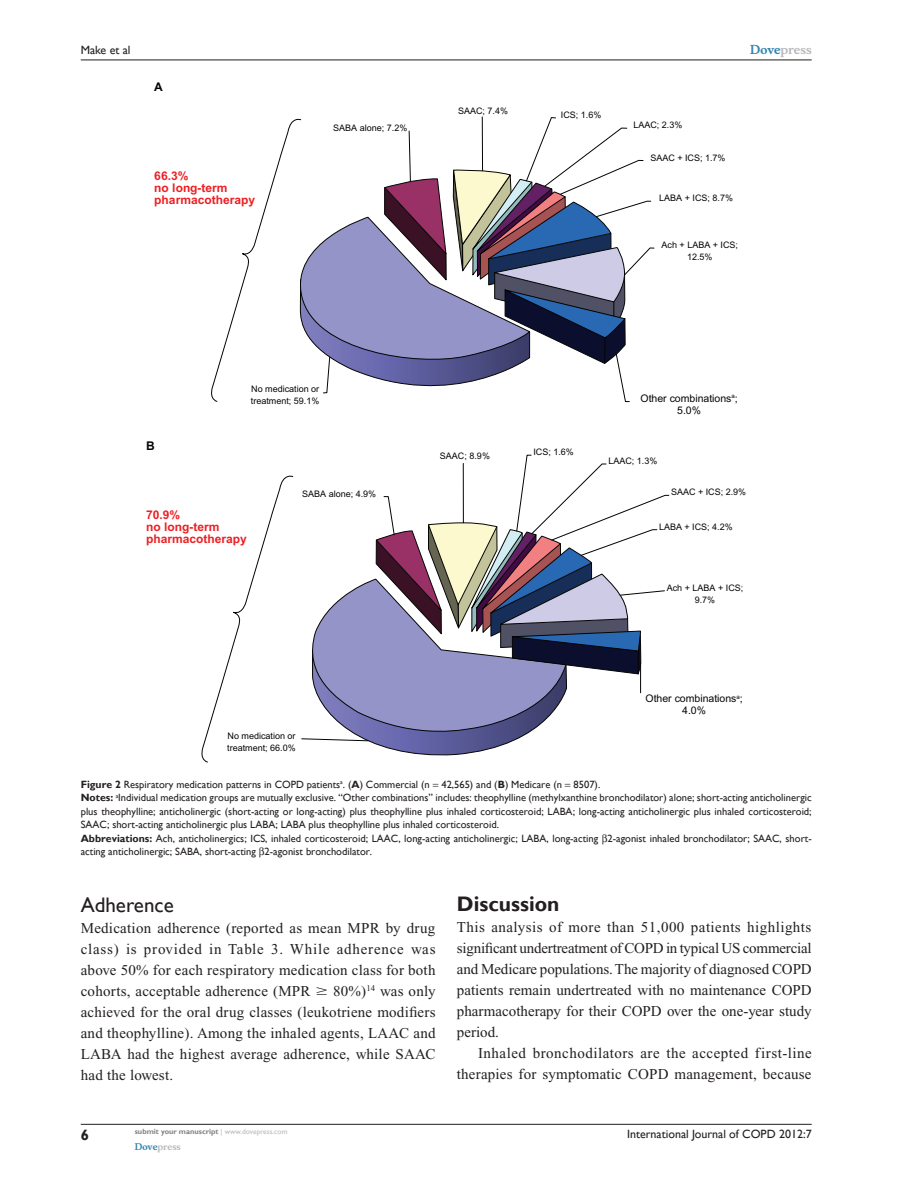
<style>
.page{position:relative;width:918px;height:1188px;background:#fff}
.page>*{position:absolute;margin:0;border:0;box-sizing:border-box;transform-origin:0 0}
.t1{font:700 21px "Gill Sans";color:#231f20}
.t2{font:21px "Gill Sans";color:#231f20}
.t3{font:15px/21px "Times New Roman";letter-spacing:.015em;color:#231f20;text-align:justify}
.t4{font:700 15px "Gill Sans";color:#231f20}
.t5{font:700 12px/12px "Arial";color:#ee1f23}
.t6{font:12px "Gill Sans";color:#231f20}
.t7{font:700 12px "Musee";color:#b8b9bc}
.t8{font:700 12px "Arial";color:#040503}
.t9{font:10.5px/13.5px "Gill Sans";color:#231f20}
.t10{font:10.5px/12px "Arial";color:#040503;text-align:center}
.t11{font:9px/12px "Arial";color:#040503;text-align:center}
.t12{font:700 9px "Musee";color:#b8b9bc}
.t13{font:700 7.5px "Gill Sans";color:#808285}
.s1{color:#3485ae}
.s2{font-weight:700}
.s3{font-family:"Mathematical Pi One"}
.s4{font-weight:400;color:#b8b9bc}
</style>
<div class="page">
<hr style="left:81px;top:1124px;width:731px;height:1px;background:#231f20">
<hr style="left:81px;top:60px;width:731px;height:1px;background:#231f20">
<svg style="left:211px;top:116px;width:444px;height:286px"></svg>
<svg style="left:201px;top:475px;width:93px;height:287px"></svg>
<svg style="left:370px;top:742px;width:141px;height:14px"></svg>
<svg style="left:301px;top:454px;width:369px;height:288px"></svg>
<p class="t6" style="left:81px;top:43px;width:51px">Make et al</p>
<p class="t8" style="left:154px;top:80px;width:10px">A</p>
<p class="t5" style="left:154px;top:169px;width:102px">66.3%<br>no long-term pharmacotherapy</p>
<p class="t11" style="left:333px;top:122px;width:76px">SABA alone; 7.2%</p>
<p class="t11" style="left:458px;top:105px;width:52px">SAAC; 7.4%</p>
<p class="t11" style="left:561px;top:109px;width:42px">ICS; 1.6%</p>
<p class="t7" style="left:750px;top:43px;width:63px"><span class="s1">Dove</span>press</p>
<p class="t11" style="left:633px;top:119px;width:51px">LAAC; 2.3%</p>
<p class="t11" style="left:650px;top:152px;width:77px">SAAC + ICS; 1.7%</p>
<p class="t11" style="left:659px;top:192px;width:75px">LABA + ICS; 8.7%</p>
<p class="t11" style="left:662px;top:239px;width:78px">Ach + LABA + ICS;<br>12.5%</p>
<p class="t8" style="left:146px;top:439px;width:10px">B</p>
<p class="t11" style="left:251px;top:383px;width:70px;text-align:left">No medication or treatment; 59.1%</p>
<p class="t11" style="left:302px;top:488px;width:76px">SABA alone; 4.9%</p>
<p class="t5" style="left:146px;top:509px;width:102px">70.9%<br>no long-term pharmacotherapy</p>
<p class="t11" style="left:227px;top:730px;width:70px;text-align:left">No medication or treatment; 66.0%</p>
<p class="t11" style="left:440px;top:450px;width:52px">SAAC; 8.9%</p>
<p class="t11" style="left:533px;top:446px;width:42px">ICS; 1.6%</p>
<p class="t10" style="left:641px;top:392px;width:99px">Other combinations<sup>a</sup>;<br>5.0%</p>
<p class="t11" style="left:608px;top:455px;width:51px">LAAC; 1.3%</p>
<p class="t11" style="left:671px;top:486px;width:77px">SAAC + ICS; 2.9%</p>
<p class="t11" style="left:659px;top:521px;width:75px">LABA + ICS; 4.2%</p>
<p class="t11" style="left:667px;top:582px;width:78px">Ach + LABA + ICS;<br>9.7%</p>
<p class="t10" style="left:646px;top:693px;width:99px">Other combinations<sup>a</sup>;<br>4.0%</p>
<p class="t9" style="left:81px;top:778px;width:732px"><span class="s2">Figure 2</span> Respiratory medication patterns in COPD patients<sup>a</sup>. (<span class="s2">A</span>) Commercial (n 42,565) and (<span class="s2">B</span>) Medicare (n 8507).<br><span class="s2">Notes:</span> <sup>a</sup>Individual medication groups are mutually exclusive. “Other combinations” includes: theophylline (methylxanthine bronchodilator) alone; short-acting anticholinergic plus theophylline; anticholinergic (short-acting or long-acting) plus theophylline plus inhaled corticosteroid; LABA; long-acting anticholinergic plus inhaled corticosteroid; SAAC; short-acting anticholinergic plus LABA; LABA plus theophylline plus inhaled corticosteroid.<br><span class="s2">Abbreviations:</span> Ach, anticholinergics; ICS, inhaled corticosteroid; LAAC, long-acting anticholinergic; LABA, long-acting 2-agonist inhaled bronchodilator; SAAC, short&shy;acting anticholinergic; SABA, short-acting 2-agonist bronchodilator.</p>
<h1 class="t2" style="left:81px;top:892px;width:94px">Adherence</h1>
<p class="t3" style="left:81px;top:917px;width:356px">Medication adherence (reported as mean MPR by drug class) is provided in Table 3. While adherence was above 50% for each respiratory medication class for both cohorts, acceptable adherence (MPR <span class="s3">$</span> 80%)<sup>14</sup> was only achieved for the oral drug classes (leukotriene modifiers and theophylline). Among the inhaled agents, LAAC and LABA had the highest average adherence, while SAAC had the lowest.</p>
<h1 class="t1" style="left:457px;top:892px;width:104px">Discussion</h1>
<p class="t3" style="left:457px;top:917px;width:356px">This analysis of more than 51,000 patients highlights significant undertreatment of COPD in typical US commercial and Medicare populations. The majority of diagnosed COPD patients remain undertreated with no maintenance COPD pharmacotherapy for their COPD over the one-year study period.</p>
<h2 class="t3" style="left:457px;top:1043px;width:356px;text-align:right">Inhaled bronchodilators are the accepted first-line therapies for symptomatic COPD management, because</h2>
<h2 class="t4" style="left:81px;top:1126px;width:10px">6</h2>
<p class="t13" style="left:135px;top:1127px;width:154px">submit your manuscript <span class="s4">| www.dovepress.com</span></p>
<p class="t12" style="left:135px;top:1141px;width:48px"><span class="s1">Dove</span>press</p>
<p class="t6" style="left:627px;top:1127px;width:186px">International Journal of COPD 2012:7</p>
</div>
